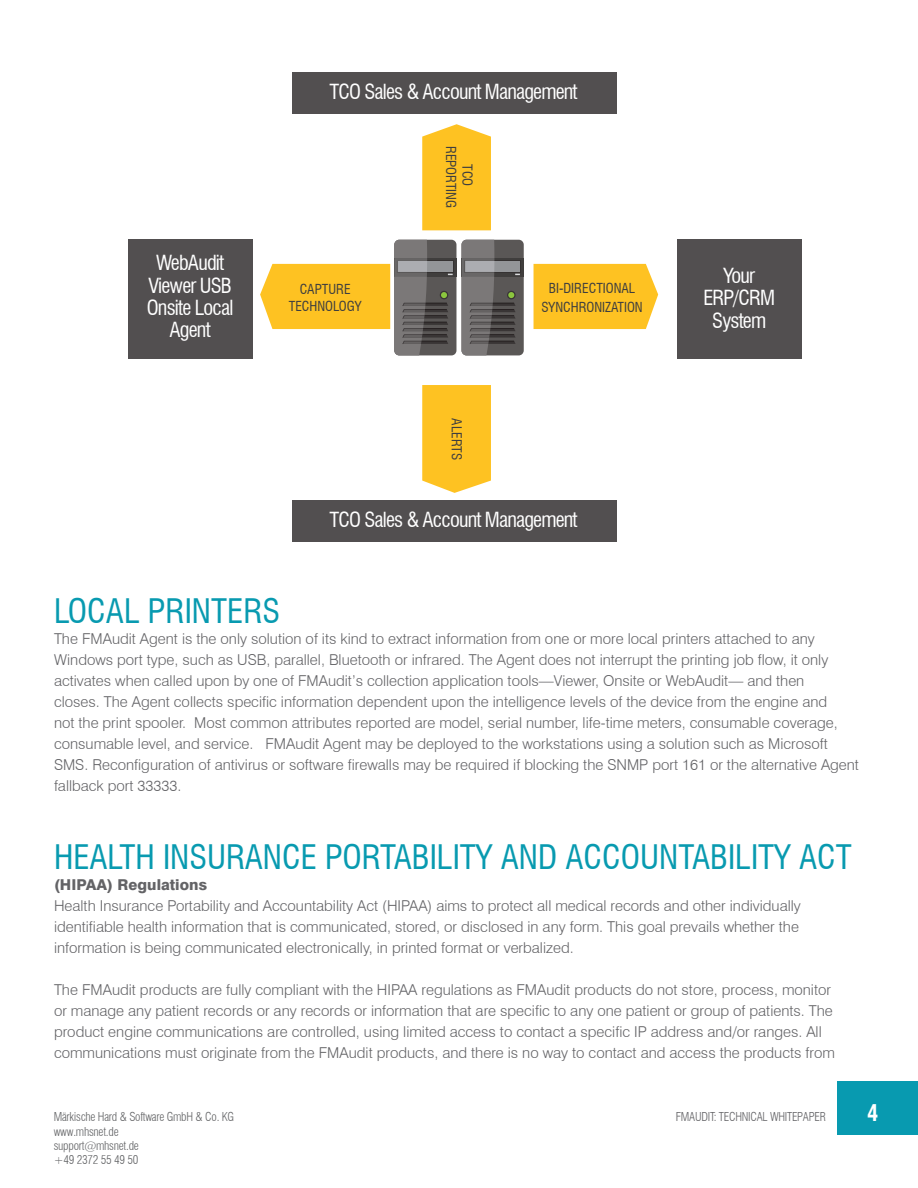
<style>
.page{position:relative;width:918px;height:1188px;background:#fff}
.page>*{position:absolute;margin:0;border:0;box-sizing:border-box;transform-origin:0 0}
.FMA_subhead_ltcn{font:condensed 33px "Swiss 721 BT";color:#089ab0}
.t1{font:700 condensed 22.5px "Swiss 721 BT";color:#fff}
.FMA_subhead_ltcn-2{font:condensed 20.4px/22.4px "Swiss 721 BT";letter-spacing:-.04em;color:#fff;text-align:center}
.Main_Text-Regular{font:300 15px/21px "Swiss 721 BT";color:#636366}
.Main_Text-Regular-2{font:800 15px "Swiss 721 BT";color:#636366}
.FMA_subhead_ltcn-3{font:condensed 13.5px/17.2px "Swiss 721 BT";color:#3e3e3f;text-align:center}
.t2{font:300 condensed 12px/14.4px "Swiss 721 BT";letter-spacing:-.02em;color:#636466}
.t3{font:300 condensed 12px "Swiss 721 BT";letter-spacing:-.02em;color:#636366}
</style>
<div class="page">
<div style="left:838px;top:1081px;width:80px;height:54px;background:#089ab0"></div>
<svg style="left:422px;top:385px;width:69px;height:108px;background:#fec52f"></svg>
<div style="left:292px;top:73px;width:325px;height:41px;background:#524f50"></div>
<div style="left:292px;top:500px;width:325px;height:42px;background:#524f50"></div>
<div style="left:128px;top:240px;width:124px;height:119px;background:#524f50"></div>
<div style="left:677px;top:240px;width:125px;height:119px;background:#524f50"></div>
<svg style="left:422px;top:124px;width:69px;height:106px;background:#fec530"></svg>
<div style="left:534px;top:264px;width:124px;height:65px;background:#fec222"></div>
<div style="left:394px;top:240px;width:62px;height:115px;background:#5a5756;border-radius:5px"></div>
<div style="left:394px;top:258px;width:62px;height:18px;background:#403e3d"></div>
<div style="left:397px;top:260px;width:57px;height:13px;background:#353232"></div>
<svg style="left:260px;top:240px;width:193px;height:115px"></svg>
<div style="left:462px;top:240px;width:62px;height:115px;background:#5a5756;border-radius:5px"></div>
<div style="left:462px;top:258px;width:62px;height:18px;background:#403e3d"></div>
<div style="left:464px;top:260px;width:57px;height:13px;background:#353232"></div>
<svg style="left:462px;top:240px;width:58px;height:115px"></svg>
<p class="FMA_subhead_ltcn-2" style="left:329px;top:81px;width:250px">TCO Sales &amp; Account Management</p>
<p class="FMA_subhead_ltcn-2" style="left:147px;top:252px;width:88px">WebAudit<br>Viewer USB<br>Onsite Local<br>Agent</p>
<p class="FMA_subhead_ltcn-3" style="left:460px;top:146px;width:64px;rotate:90deg">REPORTING</p>
<p class="FMA_subhead_ltcn-3" style="left:476px;top:164px;width:24px;rotate:90deg">TCO</p>
<p class="FMA_subhead_ltcn-3" style="left:289px;top:281px;width:74px">CAPTURE<br>TECHNOLOGY</p>
<p class="FMA_subhead_ltcn-3" style="left:549px;top:279px;width:88px">BI-DIRECTIONAL</p>
<p class="FMA_subhead_ltcn-3" style="left:541px;top:298px;width:103px">SYNCHRONIZATION</p>
<p class="FMA_subhead_ltcn-3" style="left:465px;top:418px;width:43px;rotate:90deg">ALERTS</p>
<p class="FMA_subhead_ltcn-2" style="left:329px;top:509px;width:250px">TCO Sales &amp; Account Management</p>
<p class="FMA_subhead_ltcn-2" style="left:703px;top:264px;width:73px">Your<br>ERP/CRM<br>System</p>
<p class="FMA_subhead_ltcn" style="left:54px;top:592px;width:228px">LOCAL PRINTERS</p>
<p class="Main_Text-Regular" style="left:54px;top:628px;width:807px">The FMAudit Agent is the only solution of its kind to extract information from one or more local printers attached to any Windows port type, such as USB, parallel, Bluetooth or infrared. The Agent does not interrupt the printing job flow, it only activates when called upon by one of FMAudit’s collection application tools—Viewer, Onsite or WebAudit— and then<br>closes. The Agent collects specific information dependent upon the intelligence levels of the device from the engine and<br>not the print spooler. Most common attributes reported are model, serial number, life-time meters, consumable coverage, consumable level, and service. FMAudit Agent may be deployed to the workstations using a solution such as Microsoft SMS. Reconfiguration of antivirus or software firewalls may be required if blocking the SNMP port 161 or the alternative Agent fallback port 33333.</p>
<p class="FMA_subhead_ltcn" style="left:54px;top:838px;width:799px">HEALTH INSURANCE PORTABILITY AND ACCOUNTABILITY ACT</p>
<p class="Main_Text-Regular-2" style="left:54px;top:876px;width:155px">(HIPAA) Regulations</p>
<p class="Main_Text-Regular" style="left:54px;top:895px;width:748px">Health Insurance Portability and Accountability Act (HIPAA) aims to protect all medical records and other individually identifiable health information that is communicated, stored, or disclosed in any form. This goal prevails whether the information is being communicated electronically, in printed format or verbalized.</p>
<p class="Main_Text-Regular" style="left:54px;top:979px;width:782px">The FMAudit products are fully compliant with the HIPAA regulations as FMAudit products do not store, process, monitor or manage any patient records or any records or information that are specific to any one patient or group of patients. The product engine communications are controlled, using limited access to contact a specific IP address and/or ranges. All communications must originate from the FMAudit products, and there is no way to contact and access the products from</p>
<p class="t2" style="left:54px;top:1110px;width:182px">Märkische Hard &amp; Software GmbH &amp; Co. KG www.mhsnet.de<br>support@mhsnet.de<br>+49 2372 55 49 50</p>
<p class="t3" style="left:676px;top:1109px;width:151px">FMAUDIT: TECHNICAL WHITEPAPER</p>
<h2 class="t1" style="left:867px;top:1099px;width:13px">4</h2>
</div>
